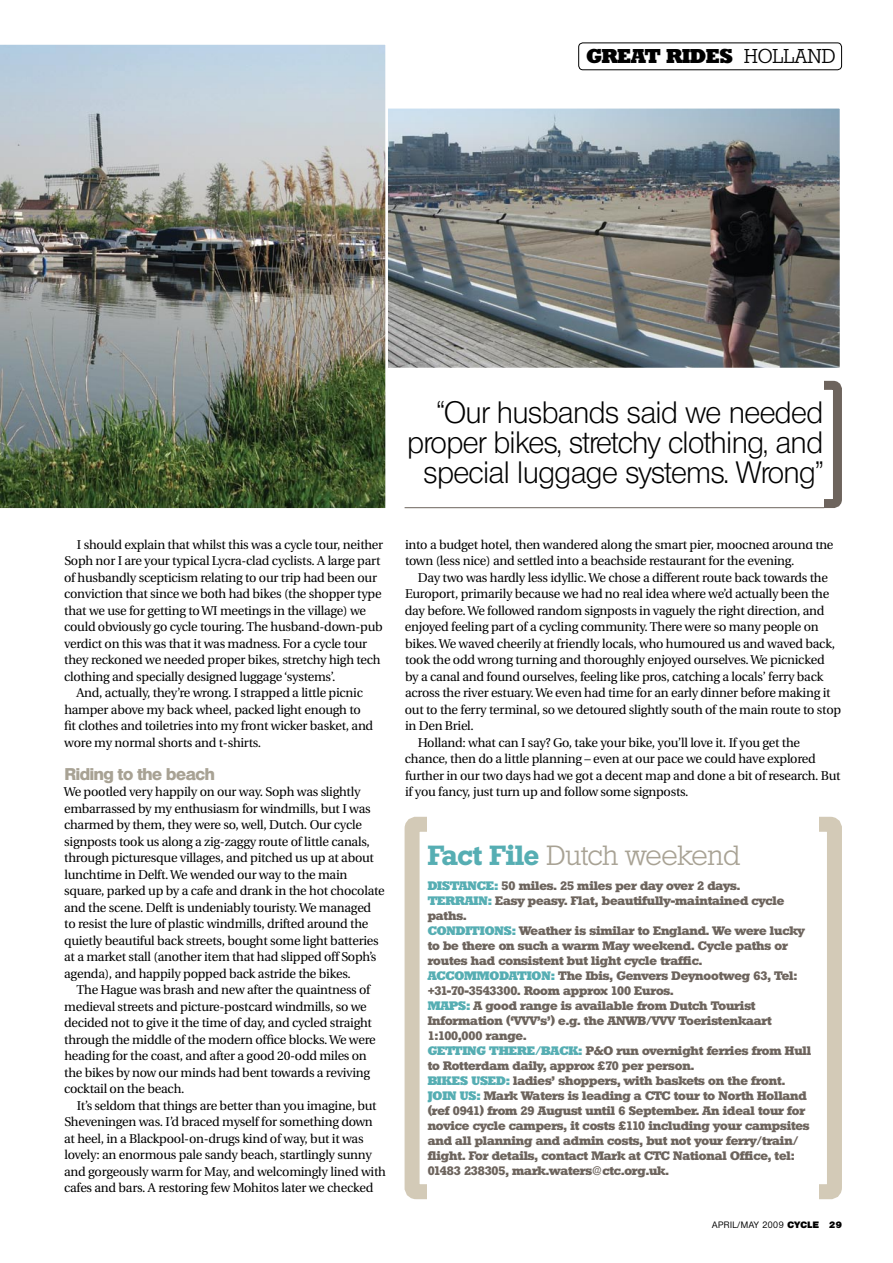
<style>
.page{position:relative;width:893px;height:1263px;background:#fff}
.page>*{position:absolute;margin:0;border:0;box-sizing:border-box;transform-origin:0 0}
._2ndPara{font:300 30px/30px "Olympia";letter-spacing:-.02em;color:#000;text-align:right}
._2ndPara-2{font:300 27px "Stafford";letter-spacing:-.01em;color:#a8a294}
._1stPara{font:800 19.5px "Stafford";color:#000}
._2ndPara-3{font:800 16.5px "Olympia";letter-spacing:-.02em;color:#a8a294}
._2ndPara-4{font:12.75px/16.5px "Utopia";letter-spacing:-.02em;color:#000}
._2ndPara-5{font:700 12px/15px "Stafford";letter-spacing:-.01em;color:#6d645d}
.t1{font:500 9px "Olympia";letter-spacing:.05em;color:#000}
.s1{font-weight:300}
.s2{font-weight:600;color:#56aeb3}
.s3{font-weight:800;color:#56aeb3}
.s4{font-weight:800}
</style>
<div class="page">
<img style="left:389px;top:109px;width:450px;height:258px">
<div style="left:386px;top:106px;width:456px;height:264px;border:2px solid #fff"></div>
<div style="left:405px;top:817px;width:437px;height:382px;border:15px solid #d3cab7;border-radius:4px"></div>
<div style="left:428px;top:810px;width:391px;height:25px;background:#fff"></div>
<div style="left:428px;top:1180px;width:391px;height:26px;background:#fff"></div>
<div style="left:756px;top:381px;width:86px;height:127px;border:9px solid #6d645d;border-radius:4px"></div>
<div style="left:744px;top:376px;width:80px;height:165px;background:#fff"></div>
<hr style="left:405px;top:507px;width:419px;height:1px;background:#6d645d">
<div style="left:578px;top:43px;width:264px;height:27px;border:1px solid #000;border-radius:4px"></div>
<img style="left:0;top:44px;width:388px;height:465px">
<p class="_1stPara" style="left:586px;top:44px;width:172px">GREAT RIDES <span class="s1">holland</span></p>
<p class="_2ndPara" style="left:407px;top:397px;width:417px">“Our husbands said we needed proper bikes, stretchy clothing, and special luggage systems. Wrong”</p>
<p class="_2ndPara-4" style="left:64px;top:536px;width:321px;text-indent:13px">I should explain that whilst this was a cycle tour, neither Soph nor I are your typical Lycra-clad cyclists. A large part of husbandly scepticism relating to our trip had been our conviction that since we both had bikes (the shopper type that we use for getting to WI meetings in the village) we could obviously go cycle touring. The husband-down-pub verdict on this was that it was madness. For a cycle tour they reckoned we needed proper bikes, stretchy high tech clothing and specially designed luggage ‘systems’.</p>
<p class="_2ndPara-4" style="left:64px;top:685px;width:311px;text-indent:12px">And, actually, they’re wrong. I strapped a little picnic hamper above my back wheel, packed light enough to fit clothes and toiletries into my front wicker basket, and wore my normal shorts and t-shirts.</p>
<p class="_2ndPara-3" style="left:65px;top:764px;width:152px">Riding to the beach</p>
<p class="_2ndPara-4" style="left:64px;top:784px;width:322px">We pootled very happily on our way. Soph was slightly embarrassed by my enthusiasm for windmills, but I was charmed by them, they were so, well, Dutch. Our cycle signposts took us along a zig-zaggy route of little canals, through picturesque villages, and pitched us up at about lunchtime in Delft. We wended our way to the main square, parked up by a cafe and drank in the hot chocolate and the scene. Delft is undeniably touristy. We managed to resist the lure of plastic windmills, drifted around the quietly beautiful back streets, bought some light batteries at a market stall (another item that had slipped off Soph’s agenda), and happily popped back astride the bikes.</p>
<p class="_2ndPara-4" style="left:64px;top:982px;width:313px;text-indent:13px">The Hague was brash and new after the quaintness of medieval streets and picture-postcard windmills, so we decided not to give it the time of day, and cycled straight through the middle of the modern office blocks. We were heading for the coast, and after a good 20-odd miles on the bikes by now our minds had bent towards a reviving cocktail on the beach.</p>
<p class="_2ndPara-4" style="left:64px;top:1097px;width:323px;text-indent:13px">It’s seldom that things are better than you imagine, but Sheveningen was. I’d braced myself for something down at heel, in a Blackpool-on-drugs kind of way, but it was lovely: an enormous pale sandy beach, startlingly sunny and gorgeously warm for May, and welcomingly lined with cafes and bars. A restoring few Mohitos later we checked</p>
<p class="_2ndPara-4" style="left:405px;top:536px;width:430px">into a budget hotel, then wandered along the smart pier, mooched around the town (less nice) and settled into a beachside restaurant for the evening.</p>
<p class="_2ndPara-4" style="left:405px;top:569px;width:438px;text-indent:13px">Day two was hardly less idyllic. We chose a different route back towards the Europort, primarily because we had no real idea where we’d actually been the day before. We followed random signposts in vaguely the right direction, and enjoyed feeling part of a cycling community. There were so many people on bikes. We waved cheerily at friendly locals, who humoured us and waved back, took the odd wrong turning and thoroughly enjoyed ourselves. We picnicked<br>by a canal and found ourselves, feeling like pros, catching a locals’ ferry back across the river estuary. We even had time for an early dinner before making it out to the ferry terminal, so we detoured slightly south of the main route to stop in Den Briel.</p>
<p class="_2ndPara-4" style="left:405px;top:734px;width:437px;text-indent:13px">Holland: what can I say? Go, take your bike, you’ll love it. If you get the chance, then do a little planning – even at our pace we could have explored further in our two days had we got a decent map and done a bit of research. But if you fancy, just turn up and follow some signposts.</p>
<p class="_2ndPara-2" style="left:428px;top:839px;width:314px"><span class="s2">Fact File</span> Dutch weekend</p>
<p class="_2ndPara-5" style="left:428px;top:879px;width:314px"><span class="s3">DISTANCE:</span> 50 miles. 25 miles per day over 2 days.</p>
<p class="_2ndPara-5" style="left:428px;top:894px;width:358px"><span class="s3">TERRAIN:</span> Easy peasy. Flat, beautifully-maintained cycle paths.</p>
<p class="_2ndPara-5" style="left:428px;top:924px;width:379px"><span class="s3">CONDITIONS:</span> Weather is similar to England. We were lucky to be there on such a warm May weekend. Cycle paths or routes had consistent but light cycle traffic.</p>
<p class="_2ndPara-5" style="left:428px;top:969px;width:371px"><span class="s3">ACCOMMODATION:</span> The Ibis, Genvers Deynootweg 63, Tel: +31-70-3543300. Room approx 100 Euros.</p>
<p class="_2ndPara-5" style="left:428px;top:999px;width:346px"><span class="s3">MAPS:</span> A good range is available from Dutch Tourist<br>Information (‘VVV’s’) e.g. the ANWB/VVV Toeristenkaart<br>1:100,000 range.</p>
<p class="_2ndPara-5" style="left:428px;top:1044px;width:385px"><span class="s3">GETTING THERE/BACK:</span> P&amp;O run overnight ferries from Hull to Rotterdam daily, approx £70 per person.</p>
<p class="_2ndPara-5" style="left:428px;top:1074px;width:359px"><span class="s3">BIKES USED:</span> ladies’ shoppers, with baskets on the front.</p>
<p class="_2ndPara-5" style="left:428px;top:1089px;width:383px"><span class="s3">JOIN US:</span> Mark Waters is leading a CTC tour to North Holland (ref 0941) from 29 August until 6 September. An ideal tour for novice cycle campers, it costs £110 including your campsites and all planning and admin costs, but not your ferry/train/ flight. For details, contact Mark at CTC National Office, tel:<br>01483 238305, mark.waters@ctc.org.uk.</p>
<p class="t1" style="left:712px;top:1219px;width:131px">APRIL/MAy 2009 <span class="s4">CYCLE 29</span></p>
</div>
